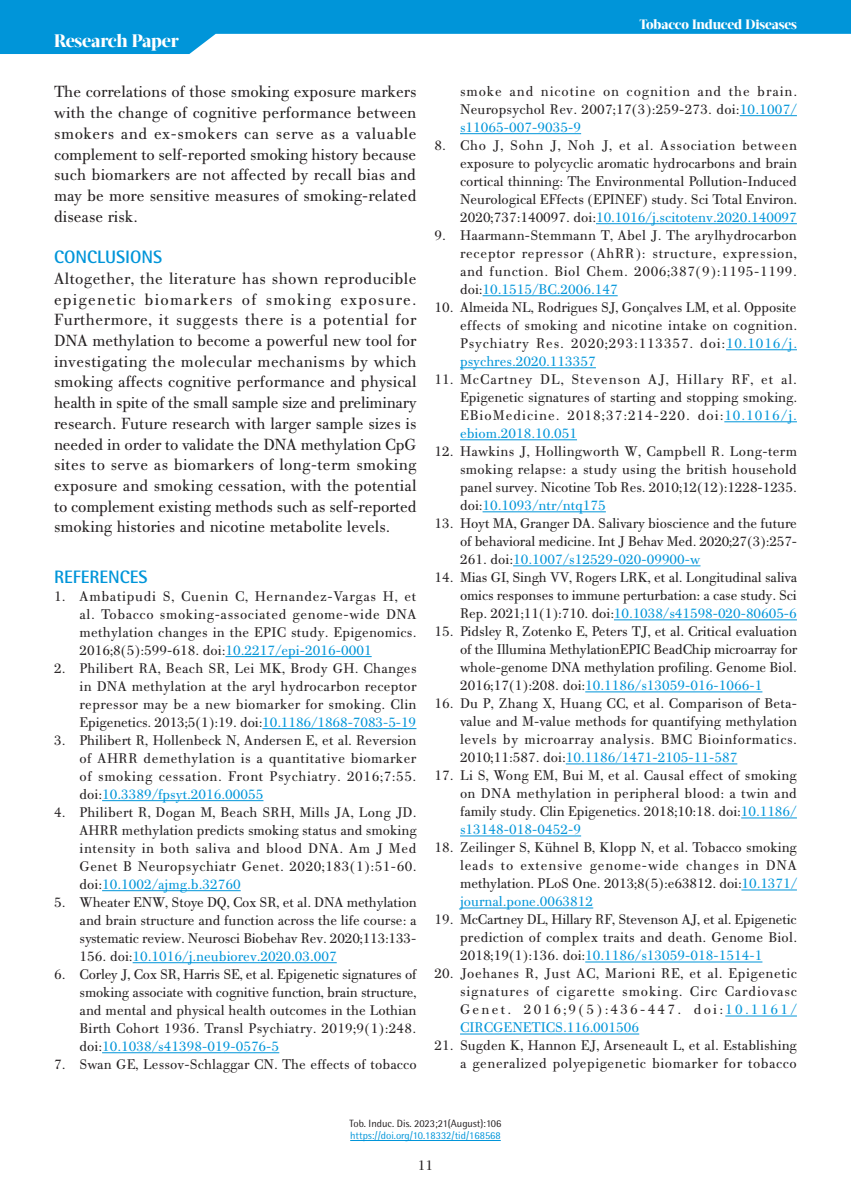
<style>
.page{position:relative;width:851px;height:1191px;background:#fff}
.page>*{position:absolute;margin:0;border:0;box-sizing:border-box;transform-origin:0 0}
.t1{font:700 18px "Rotis Semi Sans Hel";color:#0095d9}
.t2{font:800 18px "Acta Display W04";letter-spacing:-.01em;color:#fff}
.t3{font:17.25px/20.7px "PF Bodoni Text";color:#231f20;text-align:justify}
.t4{font:15px/18px "PF Bodoni Text";color:#231f20;text-align:justify}
.t5{font:15px/18px "PF Bodoni Text";letter-spacing:.035em;color:#231f20;text-align:right}
.t6{font:800 13.5px "Acta Display W04";letter-spacing:-.01em;color:#fff}
.t7{font:10.5px "Rotis Semi Sans Hel";color:#0095d9}
.t8{font:10.5px "Rotis Semi Sans Hel";color:#231f20}
.s1{color:#0095d9}
</style>
<div class="page">
<svg style="left:0;top:0;width:850px;height:54px;fill:#0095d9"></svg>
<hr style="left:350px;top:1140px;width:150px;height:1px;background:#0095d9">
<hr style="left:225px;top:656px;width:146px;height:1px;background:#0095d9">
<hr style="left:262px;top:728px;width:154px;height:1px;background:#0095d9">
<hr style="left:102px;top:800px;width:161px;height:1px;background:#0095d9">
<hr style="left:102px;top:890px;width:139px;height:1px;background:#0095d9">
<hr style="left:133px;top:962px;width:204px;height:1px;background:#0095d9">
<hr style="left:102px;top:1052px;width:177px;height:1px;background:#0095d9">
<hr style="left:739px;top:115px;width:57px;height:1px;background:#0095d9">
<hr style="left:460px;top:133px;width:121px;height:1px;background:#0095d9">
<hr style="left:596px;top:223px;width:200px;height:1px;background:#0095d9">
<hr style="left:482px;top:295px;width:135px;height:1px;background:#0095d9">
<hr style="left:726px;top:349px;width:70px;height:1px;background:#0095d9">
<hr style="left:460px;top:367px;width:136px;height:1px;background:#0095d9">
<hr style="left:724px;top:421px;width:72px;height:1px;background:#0095d9">
<hr style="left:460px;top:439px;width:117px;height:1px;background:#0095d9">
<hr style="left:482px;top:511px;width:123px;height:1px;background:#0095d9">
<hr style="left:513px;top:565px;width:187px;height:1px;background:#0095d9">
<hr style="left:614px;top:619px;width:182px;height:1px;background:#0095d9">
<hr style="left:585px;top:691px;width:177px;height:1px;background:#0095d9">
<hr style="left:565px;top:763px;width:172px;height:1px;background:#0095d9">
<hr style="left:741px;top:817px;width:55px;height:1px;background:#0095d9">
<hr style="left:460px;top:835px;width:121px;height:1px;background:#0095d9">
<hr style="left:741px;top:889px;width:55px;height:1px;background:#0095d9">
<hr style="left:460px;top:907px;width:133px;height:1px;background:#0095d9">
<hr style="left:585px;top:961px;width:177px;height:1px;background:#0095d9">
<hr style="left:725px;top:1015px;width:71px;height:1px;background:#0095d9">
<hr style="left:460px;top:1033px;width:179px;height:1px;background:#0095d9">
<p class="t2" style="left:54px;top:30px;width:126px">Research Paper</p>
<p class="t3" style="left:54px;top:82px;width:364px">The correlations of those smoking exposure markers with the change of cognitive performance between smokers and ex-smokers can serve as a valuable complement to self-reported smoking history because such biomarkers are not affected by recall bias and may be more sensitive measures of smoking-related disease risk.</p>
<p class="t1" style="left:54px;top:246px;width:110px">CONCLUSIONS</p>
<p class="t3" style="left:54px;top:268px;width:364px">Altogether, the literature has shown reproducible epigenetic biomarkers of smoking exposure.<br>Furthermore, it suggests there is a potential for DNA methylation to become a powerful new tool for investigating the molecular mechanisms by which smoking affects cognitive performance and physical health in spite of the small sample size and preliminary research. Future research with larger sample sizes is needed in order to validate the DNA methylation CpG sites to serve as biomarkers of long-term smoking exposure and smoking cessation, with the potential to complement existing methods such as self-reported smoking histories and nicotine metabolite levels.</p>
<p class="t1" style="left:54px;top:565px;width:95px">REFERENCES</p>
<p class="t4" style="left:80px;top:587px;width:338px;text-indent:-26px">1. Ambatipudi S, Cuenin C, Hernandez-Vargas H, et al. Tobacco smoking-associated genome-wide DNA methylation changes in the EPIC study. Epigenomics.<br>2016;8(5):599-618. doi:<span class="s1">10.2217/epi-2016-0001</span></p>
<p class="t4" style="left:80px;top:659px;width:338px;text-indent:-26px">2. Philibert RA, Beach SR, Lei MK, Brody GH. Changes in DNA methylation at the aryl hydrocarbon receptor repressor may be a new biomarker for smoking. Clin Epigenetics. 2013;5(1):19. doi:<span class="s1">10.1186/1868-7083-5-19</span></p>
<p class="t4" style="left:80px;top:731px;width:338px;text-indent:-26px">3. Philibert R, Hollenbeck N, Andersen E, et al. Reversion of AHRR demethylation is a quantitative biomarker of smoking cessation. Front Psychiatry. 2016;7:55. doi:<span class="s1">10.3389/fpsyt.2016.00055</span></p>
<p class="t4" style="left:80px;top:803px;width:338px;text-indent:-26px">4. Philibert R, Dogan M, Beach SRH, Mills JA, Long JD.<br>AHRR methylation predicts smoking status and smoking intensity in both saliva and blood DNA. Am J Med Genet B Neuropsychiatr Genet. 2020;183(1):51-60. doi:<span class="s1">10.1002/ajmg.b.32760</span></p>
<p class="t4" style="left:80px;top:893px;width:338px;text-indent:-26px">5. Wheater ENW, Stoye DQ, Cox SR, et al. DNA methylation and brain structure and function across the life course: a systematic review. Neurosci Biobehav Rev. 2020;113:133- 156. doi:<span class="s1">10.1016/j.neubiorev.2020.03.007</span></p>
<p class="t4" style="left:80px;top:965px;width:338px;text-indent:-26px">6. Corley J, Cox SR, Harris SE, et al. Epigenetic signatures of smoking associate with cognitive function, brain structure, and mental and physical health outcomes in the Lothian Birth Cohort 1936. Transl Psychiatry. 2019;9(1):248. doi:<span class="s1">10.1038/s41398-019-0576-5</span></p>
<p class="t4" style="left:54px;top:1055px;width:364px">7. Swan GE, Lessov-Schlaggar CN. The effects of tobacco</p>
<p class="t6" style="left:639px;top:17px;width:159px">Tobacco Induced Diseases</p>
<p class="t4" style="left:460px;top:82px;width:338px">smoke and nicotine on cognition and the brain.<br>Neuropsychol Rev. 2007;17(3):259-273. doi:<span class="s1">10.1007/ s11065-007-9035-9</span></p>
<p class="t4" style="left:460px;top:136px;width:338px;text-indent:-26px">8. Cho J, Sohn J, Noh J, et al. Association between exposure to polycyclic aromatic hydrocarbons and brain cortical thinning: The Environmental Pollution-Induced Neurological EFfects (EPINEF) study. Sci Total Environ.<br>2020;737:140097. doi:<span class="s1">10.1016/j.scitotenv.2020.140097</span></p>
<p class="t4" style="left:460px;top:226px;width:338px;text-indent:-26px">9. Haarmann-Stemmann T, Abel J. The arylhydrocarbon receptor repressor (AhRR): structure, expression, and function. Biol Chem. 2006;387(9):1195-1199. doi:<span class="s1">10.1515/BC.2006.147</span></p>
<p class="t4" style="left:460px;top:298px;width:338px;text-indent:-26px">10. Almeida NL, Rodrigues SJ, Gonçalves LM, et al. Opposite effects of smoking and nicotine intake on cognition.<br>Psychiatry Res. 2020;293:113357. doi:<span class="s1">10.1016/j. psychres.2020.113357</span></p>
<p class="t4" style="left:460px;top:370px;width:338px;text-indent:-26px">11. McCartney DL, Stevenson AJ, Hillary RF, et al.<br>Epigenetic signatures of starting and stopping smoking.<br>EBioMedicine. 2018;37:214-220. doi:<span class="s1">10.1016/j. ebiom.2018.10.051</span></p>
<p class="t4" style="left:460px;top:442px;width:338px;text-indent:-26px">12. Hawkins J, Hollingworth W, Campbell R. Long-term smoking relapse: a study using the british household panel survey. Nicotine Tob Res. 2010;12(12):1228-1235. doi:<span class="s1">10.1093/ntr/ntq175</span></p>
<p class="t4" style="left:460px;top:514px;width:338px;text-indent:-26px">13. Hoyt MA, Granger DA. Salivary bioscience and the future of behavioral medicine. Int J Behav Med. 2020;27(3):257- 261. doi:<span class="s1">10.1007/s12529-020-09900-w</span></p>
<p class="t4" style="left:460px;top:568px;width:338px;text-indent:-26px">14. Mias GI, Singh VV, Rogers LRK, et al. Longitudinal saliva omics responses to immune perturbation: a case study. Sci Rep. 2021;11(1):710. doi:<span class="s1">10.1038/s41598-020-80605-6</span></p>
<p class="t4" style="left:460px;top:622px;width:338px;text-indent:-26px">15. Pidsley R, Zotenko E, Peters TJ, et al. Critical evaluation of the Illumina MethylationEPIC BeadChip microarray for whole-genome DNA methylation profiling. Genome Biol.<br>2016;17(1):208. doi:<span class="s1">10.1186/s13059-016-1066-1</span></p>
<p class="t4" style="left:460px;top:694px;width:338px;text-indent:-26px">16. Du P, Zhang X, Huang CC, et al. Comparison of Beta&shy;value and M-value methods for quantifying methylation levels by microarray analysis. BMC Bioinformatics.<br>2010;11:587. doi:<span class="s1">10.1186/1471-2105-11-587</span></p>
<p class="t4" style="left:460px;top:766px;width:338px;text-indent:-26px">17. Li S, Wong EM, Bui M, et al. Causal effect of smoking on DNA methylation in peripheral blood: a twin and family study. Clin Epigenetics. 2018;10:18. doi:<span class="s1">10.1186/ s13148-018-0452-9</span></p>
<p class="t4" style="left:460px;top:838px;width:338px;text-indent:-26px">18. Zeilinger S, Kühnel B, Klopp N, et al. Tobacco smoking leads to extensive genome-wide changes in DNA methylation. PLoS One. 2013;8(5):e63812. doi:<span class="s1">10.1371/ journal.pone.0063812</span></p>
<p class="t4" style="left:460px;top:910px;width:338px;text-indent:-26px">19. McCartney DL, Hillary RF, Stevenson AJ, et al. Epigenetic prediction of complex traits and death. Genome Biol.<br>2018;19(1):136. doi:<span class="s1">10.1186/s13059-018-1514-1</span></p>
<p class="t4" style="left:460px;top:964px;width:338px;text-indent:-26px">20. Joehanes R, Just AC, Marioni RE, et al. Epigenetic signatures of cigarette smoking. Circ Cardiovasc Genet. 2016;9(5):436-447. doi:<span class="s1">10.1161/ CIRCGENETICS.116.001506</span></p>
<p class="t5" style="left:434px;top:1036px;width:364px">21. Sugden K, Hannon EJ, Arseneault L, et al. Establishing a generalized polyepigenetic biomarker for tobacco</p>
<p class="t8" style="left:349px;top:1116px;width:153px">Tob. Induc. Dis. 2023;21(August):106</p>
<p class="t7" style="left:350px;top:1129px;width:152px">https://doi.org/10.18332/tid/168568</p>
<p class="t4" style="left:418px;top:1156px;width:17px">11</p>
</div>
